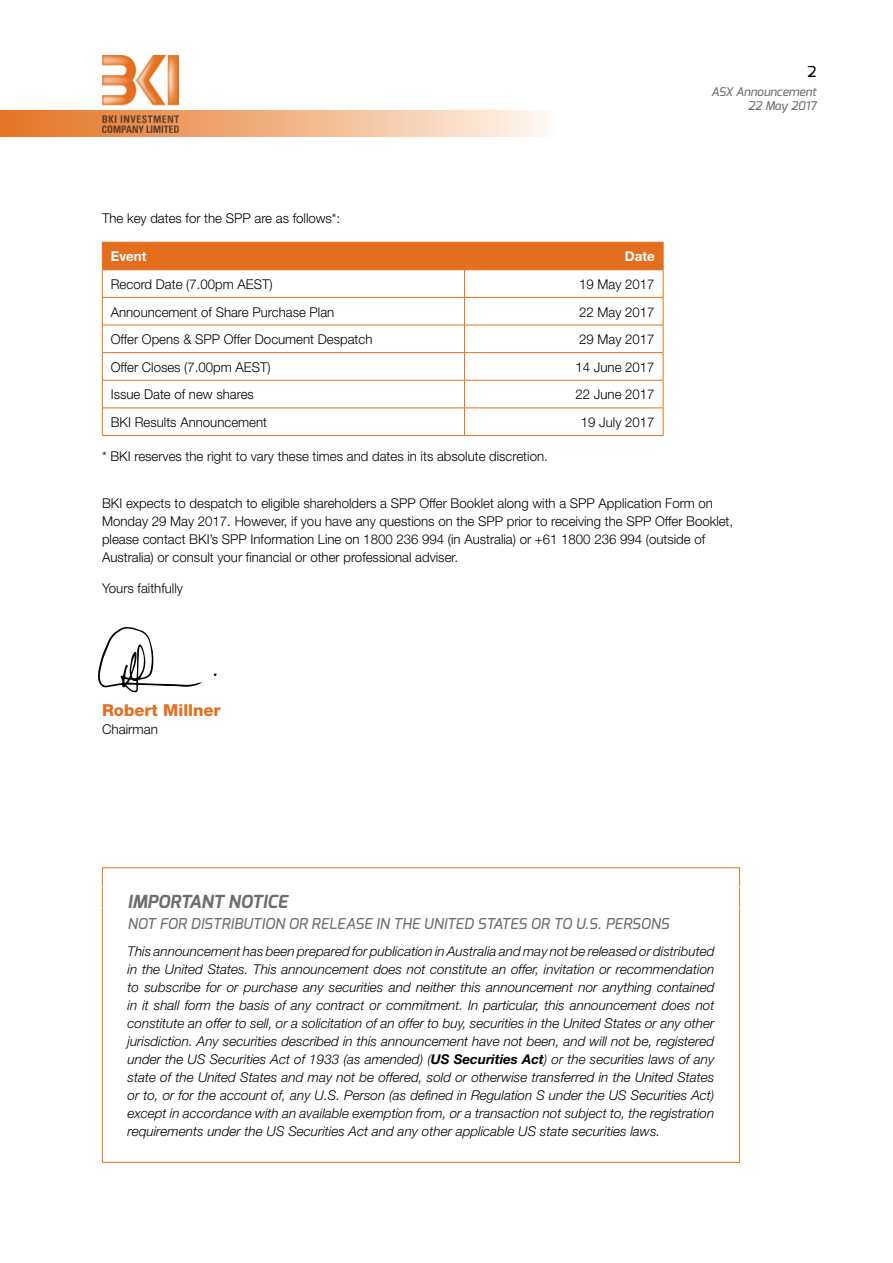
<style>
.page{position:relative;width:893px;height:1263px;background:#fff}
.page>*{position:absolute;margin:0;border:0;box-sizing:border-box;transform-origin:0 0}
.BODY_Sub_2{font:italic 700 18px "Exo";color:#6d6e71}
.BODY_Copy{font:800 16.5px "Helvetica Neue";color:#e36f1e}
.BODY_Sub_2-2{font:italic 500 15px "Exo";color:#6d6e71}
.t1{font:500 15px "Exo";color:#000}
.BODY_Copy-2{font:italic 300 13.5px/18px "Helvetica Neue";color:#000;text-align:justify}
.BODY_Copy-3{font:300 13.5px/18px "Helvetica Neue";color:#000}
.BODY_Copy-4{font:700 13.5px "Helvetica Neue";color:#fff}
.t2{font:italic 500 12px/14.4px "Exo";color:#6d6e71;text-align:right}
.s1{font-weight:700}
</style>
<div class="page">
<div style="left:0;top:111px;width:554px;height:25px;background:linear-gradient(to right,#e4701e,#fef6ee)"></div>
<img style="left:102px;top:56px;width:77px;height:50px">
<img style="left:102px;top:113px;width:77px;height:20px">
<svg style="left:102px;top:242px;width:562px;height:193px"></svg>
<hr style="left:102px;top:435px;width:363px;height:1px;background:#e36f1e">
<hr style="left:465px;top:435px;width:198px;height:1px;background:#e36f1e">
<svg style="left:98px;top:627px;width:104px;height:66px"></svg>
<p class="t1" style="left:807px;top:62px;width:10px">2</p>
<p class="t2" style="left:711px;top:84px;width:107px">ASX Announcement<br>22 May 2017</p>
<p class="BODY_Copy-3" style="left:102px;top:209px;width:240px">The key dates for the SPP are as follows*:</p>
<p class="BODY_Copy-4" style="left:111px;top:248px;width:37px">Event</p>
<p class="BODY_Copy-4" style="left:625px;top:248px;width:31px">Date</p>
<p class="BODY_Copy-3" style="left:111px;top:275px;width:163px">Record Date (7.00pm AEST)</p>
<p class="BODY_Copy-3" style="left:579px;top:275px;width:77px">19 May 2017</p>
<p class="BODY_Copy-3" style="left:111px;top:302px;width:225px">Announcement of Share Purchase Plan</p>
<p class="BODY_Copy-3" style="left:579px;top:302px;width:77px">22 May 2017</p>
<p class="BODY_Copy-3" style="left:111px;top:330px;width:263px">Offer Opens &amp; SPP Offer Document Despatch</p>
<p class="BODY_Copy-3" style="left:579px;top:330px;width:77px">29 May 2017</p>
<p class="BODY_Copy-3" style="left:111px;top:358px;width:161px">Offer Closes (7.00pm AEST)</p>
<p class="BODY_Copy-3" style="left:575px;top:358px;width:81px">14 June 2017</p>
<p class="BODY_Copy-3" style="left:111px;top:385px;width:145px">Issue Date of new shares</p>
<p class="BODY_Copy-3" style="left:575px;top:385px;width:81px">22 June 2017</p>
<p class="BODY_Copy-3" style="left:111px;top:413px;width:158px">BKI Results Announcement</p>
<p class="BODY_Copy-3" style="left:581px;top:413px;width:75px">19 July 2017</p>
<p class="BODY_Copy-3" style="left:102px;top:446px;width:447px">* BKI reserves the right to vary these times and dates in its absolute discretion.</p>
<p class="BODY_Copy-3" style="left:102px;top:494px;width:633px">BKI expects to despatch to eligible shareholders a SPP Offer Booklet along with a SPP Application Form on Monday 29 May 2017. However, if you have any questions on the SPP prior to receiving the SPP Offer Booklet, please contact BKI’s SPP Information Line on 1800 236 994 (in Australia) or +61 1800 236 994 (outside of Australia) or consult your financial or other professional adviser.</p>
<p class="BODY_Copy-3" style="left:102px;top:579px;width:82px">Yours faithfully</p>
<p class="BODY_Copy" style="left:102px;top:700px;width:120px">Robert Millner</p>
<p class="BODY_Copy-3" style="left:102px;top:720px;width:58px">Chairman</p>
<p class="BODY_Sub_2" style="left:128px;top:890px;width:161px">IMPORTANT NOTICE</p>
<p class="BODY_Sub_2-2" style="left:128px;top:914px;width:543px">NOT FOR DISTRIBUTION OR RELEASE IN THE UNITED STATES OR TO U.S. PERSONS</p>
<p class="BODY_Copy-2" style="left:128px;top:942px;width:588px">This announcement has been prepared for publication in Australia and may not be released or distributed in the United States. This announcement does not constitute an offer, invitation or recommendation to subscribe for or purchase any securities and neither this announcement nor anything contained in it shall form the basis of any contract or commitment. In particular, this announcement does not constitute an offer to sell, or a solicitation of an offer to buy, securities in the United States or any other jurisdiction. Any securities described in this announcement have not been, and will not be, registered under the US Securities Act of 1933 (as amended) (<span class="s1">US Securities Act</span>) or the securities laws of any state of the United States and may not be offered, sold or otherwise transferred in the United States or to, or for the account of, any U.S. Person (as defined in Regulation S under the US Securities Act) except in accordance with an available exemption from, or a transaction not subject to, the registration requirements under the US Securities Act and any other applicable US state securities laws.</p>
</div>
